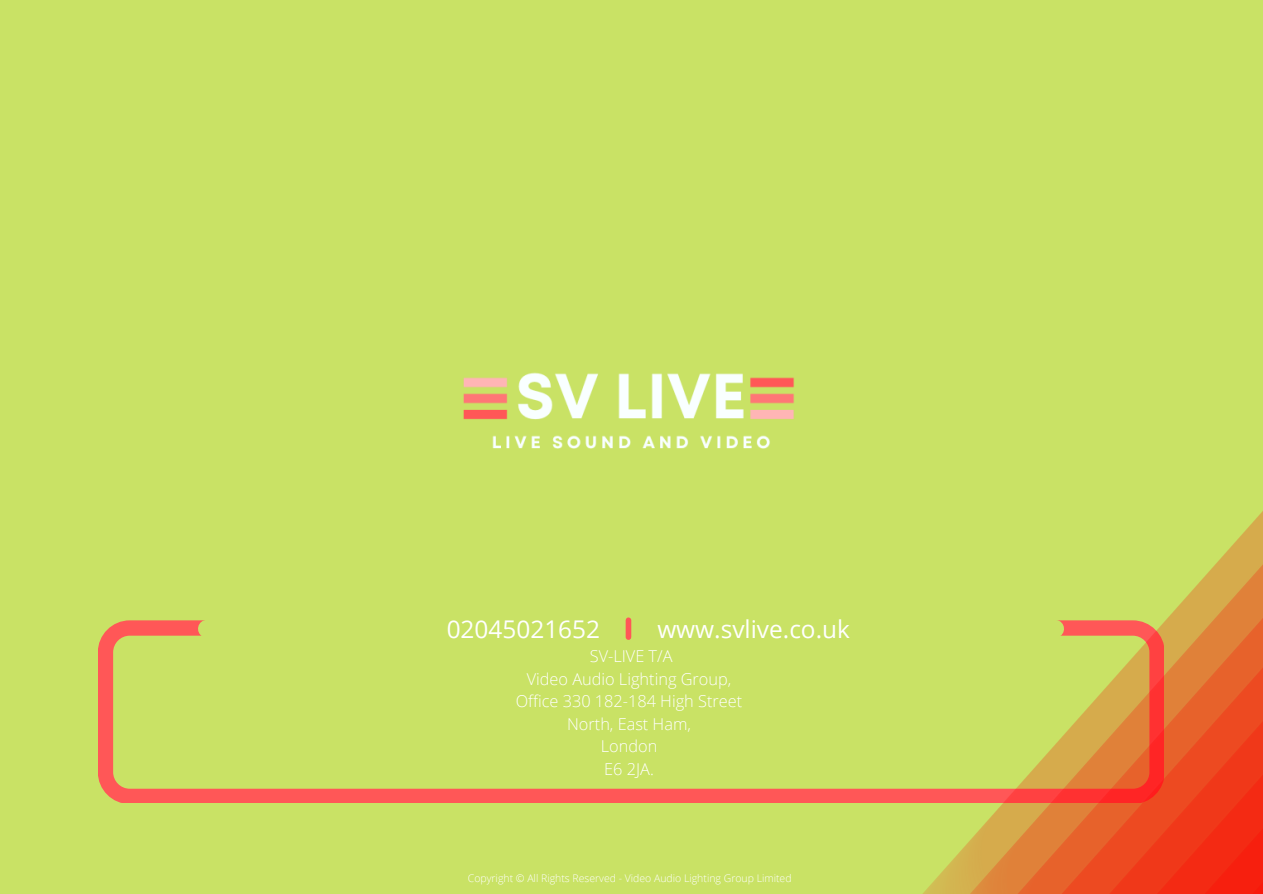
<style>
.page{position:relative;width:1263px;height:894px;background:#fff}
.page>*{position:absolute;margin:0;border:0;box-sizing:border-box;transform-origin:0 0}
.t1{font:24.45px "Open Sans";color:#fff}
.t2{font:300 16.35px/22.5px "Open Sans";color:#fff;text-align:center}
.t3{font:300 10.5px "Open Sans";color:#fff}
</style>
<div class="page">
<div style="left:0;top:0;width:1263px;height:893px;background:#c9e265"></div>
<svg style="left:98px;top:620px;width:825px;height:182px"></svg>
<div style="left:207px;top:619px;width:848px;height:18px;background:#c9e265"></div>
<div style="left:626px;top:620px;width:5px;height:17px;background:#ff5757"></div>
<img style="left:463px;top:372px;width:331px;height:77px">
<img style="left:923px;top:511px;width:340px;height:382px">
<h1 class="t1" style="left:447px;top:611px;width:155px">02045021652</h1>
<h1 class="t1" style="left:657px;top:611px;width:194px">www.svlive.co.uk</h1>
<p class="t2" style="left:516px;top:644px;width:228px">SV-LIVE T/A<br>Video Audio Lighting Group,<br>Office 330 182-184 High Street<br>North, East Ham,<br>London<br>E6 2JA.</p>
<p class="t3" style="left:468px;top:870px;width:325px">Copyright © All Rights Reserved - Video Audio Lighting Group Limited</p>
</div>
